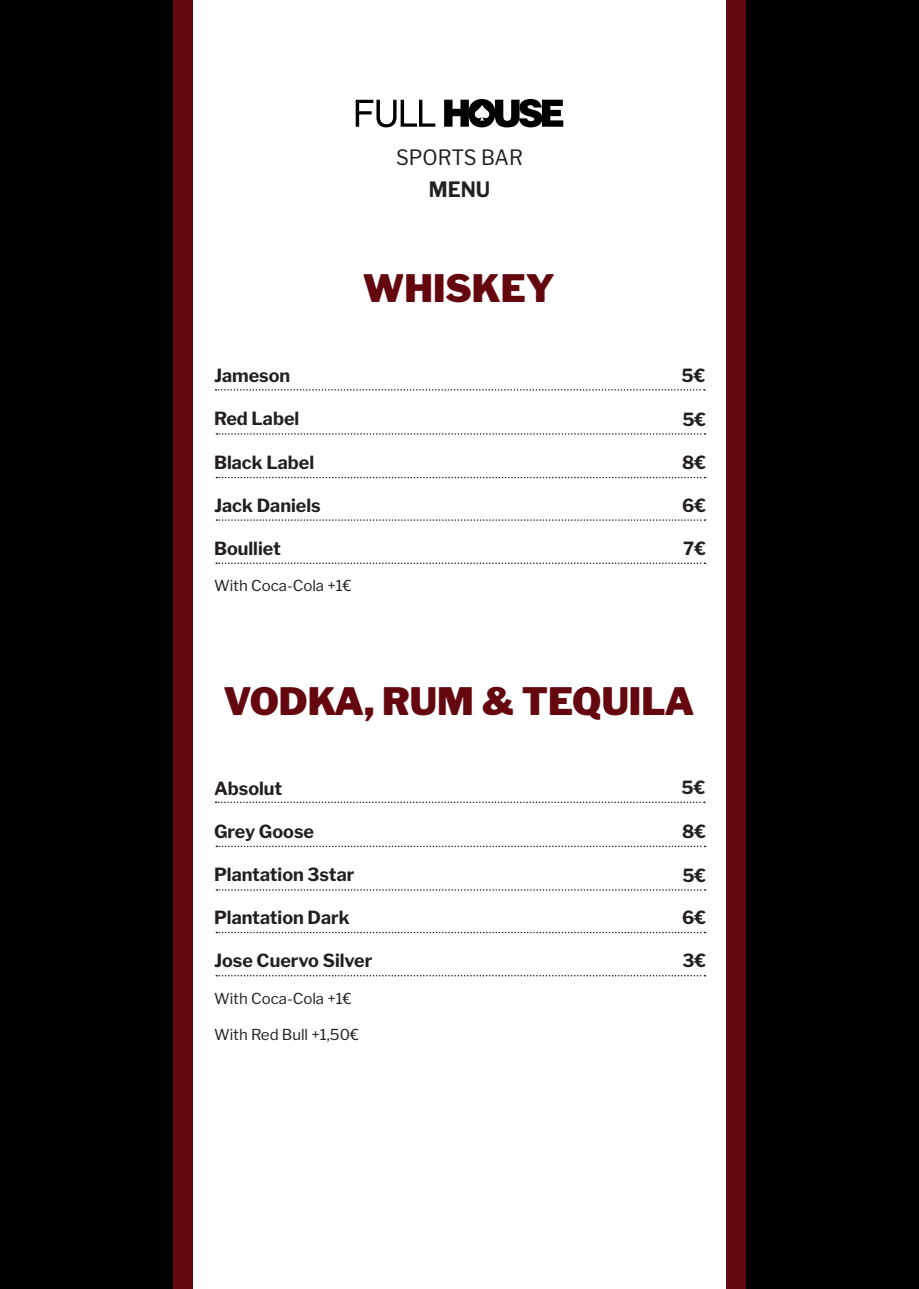
<style>
.page{position:relative;width:919px;height:1289px;background:#fff}
.page>*{position:absolute;margin:0;border:0;box-sizing:border-box;transform-origin:0 0}
.t1{font:900 37.5px "Libre Franklin";color:#64070e}
.t2{font:21px "Libre Franklin";color:#231f20;scale:.95 1}
.t3{font:700 21px "Libre Franklin";color:#231f20;scale:.95 1}
.t4{font:700 18px "Libre Franklin";color:#231f20}
.t5{font:15px "Libre Franklin";color:#231f20}
</style>
<div class="page">
<div style="left:0;top:0;width:918px;height:1288px;background:#000001"></div>
<div style="left:191px;top:0;width:536px;height:1288px;background:#fff"></div>
<div style="left:726px;top:0;width:19px;height:1288px;background:#64070e"></div>
<div style="left:173px;top:0;width:20px;height:1288px;background:#64070e"></div>
<svg style="left:355px;top:100px;width:80px;height:27px"></svg>
<svg style="left:444px;top:99px;width:119px;height:28px"></svg>
<svg style="left:215px;top:389px;width:489px;height:1px"></svg>
<svg style="left:216px;top:433px;width:489px;height:1px"></svg>
<svg style="left:216px;top:477px;width:489px;height:1px"></svg>
<svg style="left:216px;top:519px;width:489px;height:2px"></svg>
<svg style="left:216px;top:562px;width:489px;height:2px"></svg>
<svg style="left:215px;top:801px;width:489px;height:2px"></svg>
<svg style="left:216px;top:845px;width:489px;height:2px"></svg>
<svg style="left:216px;top:889px;width:489px;height:1px"></svg>
<svg style="left:216px;top:931px;width:489px;height:2px"></svg>
<svg style="left:216px;top:975px;width:489px;height:1px"></svg>
<p class="t2" style="left:396px;top:140px;width:135px">SPORTS BAR</p>
<p class="t3" style="left:429px;top:173px;width:66px">MENU</p>
<p class="t1" style="left:363px;top:258px;width:193px">WHISKEY</p>
<p class="t4" style="left:214px;top:361px;width:78px">Jameson</p>
<p class="t4" style="left:214px;top:404px;width:87px">Red Label</p>
<p class="t4" style="left:214px;top:447px;width:102px">Black Label</p>
<p class="t4" style="left:214px;top:491px;width:108px">Jack Daniels</p>
<p class="t4" style="left:214px;top:534px;width:68px">Boulliet</p>
<p class="t5" style="left:214px;top:573px;width:139px">With Coca-Cola +1€</p>
<p class="t4" style="left:681px;top:360px;width:25px">5€</p>
<p class="t4" style="left:682px;top:404px;width:25px">5€</p>
<p class="t4" style="left:682px;top:448px;width:26px">8€</p>
<p class="t4" style="left:682px;top:491px;width:26px">6€</p>
<p class="t4" style="left:683px;top:534px;width:24px">7€</p>
<p class="t1" style="left:223px;top:670px;width:472px">VODKA, RUM &amp; TEQUILA</p>
<p class="t4" style="left:214px;top:773px;width:70px">Absolut</p>
<p class="t4" style="left:214px;top:816px;width:102px">Grey Goose</p>
<p class="t4" style="left:214px;top:860px;width:142px">Plantation 3star</p>
<p class="t4" style="left:214px;top:903px;width:137px">Plantation Dark</p>
<p class="t4" style="left:214px;top:946px;width:160px">Jose Cuervo Silver</p>
<p class="t5" style="left:214px;top:986px;width:139px">With Coca-Cola +1€</p>
<p class="t5" style="left:214px;top:1022px;width:147px">With Red Bull +1,50€</p>
<p class="t4" style="left:681px;top:773px;width:25px">5€</p>
<p class="t4" style="left:682px;top:817px;width:26px">8€</p>
<p class="t4" style="left:682px;top:860px;width:25px">5€</p>
<p class="t4" style="left:682px;top:903px;width:26px">6€</p>
<p class="t4" style="left:682px;top:946px;width:25px">3€</p>
</div>
